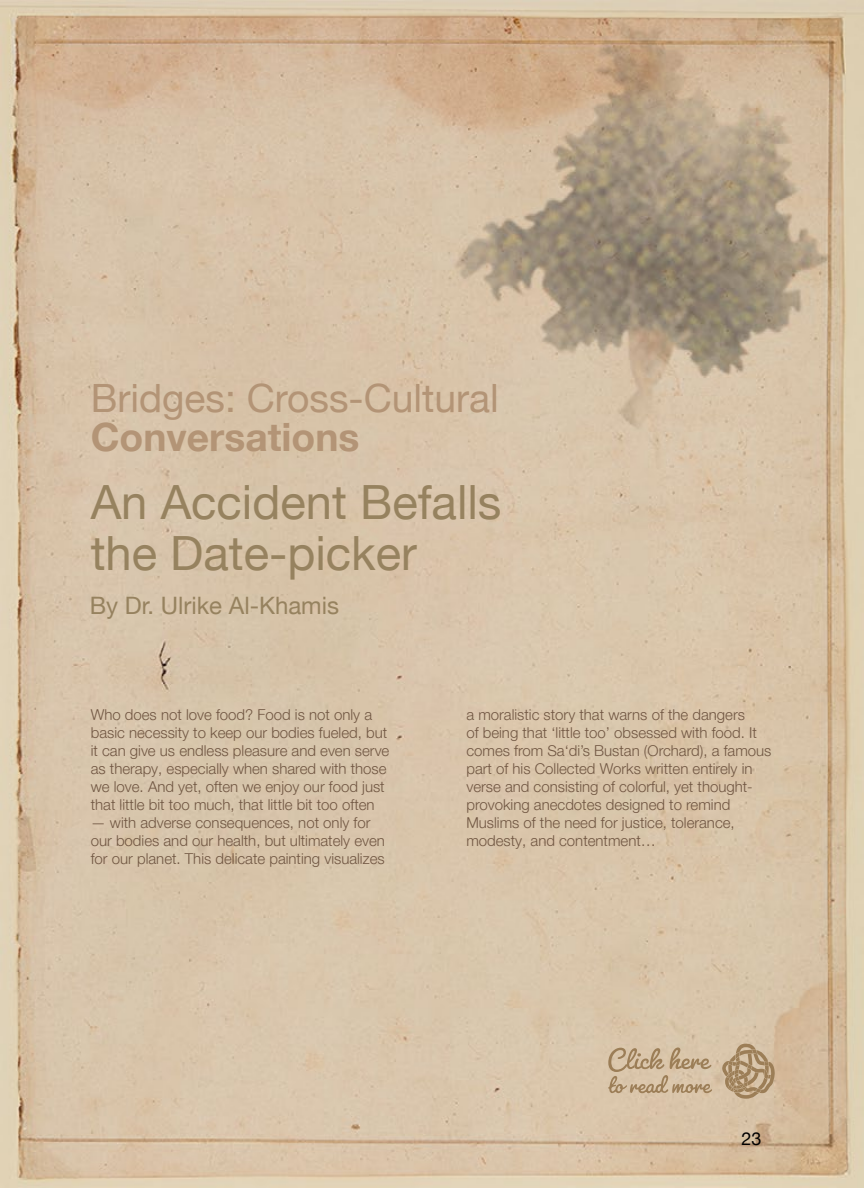
<style>
.page{position:relative;width:864px;height:1188px;background:#fff}
.page>*{position:absolute;margin:0;border:0;box-sizing:border-box;transform-origin:0 0}
.t1{font:47.25px/51.2px "Helvetica Neue";color:#96825f}
.t2{font:39px "Helvetica Neue";color:#b39476}
.t3{font:700 39px "Helvetica Neue";color:#b39476}
.t4{font:24px "Helvetica Neue";color:#96825f}
.t5{font:18px "Helvetica Neue";color:#000}
.t6{font:300 15px/18px "Helvetica Neue";color:#705642}
</style>
<div class="page">
<img style="left:0;top:0;width:864px;height:1188px">
<svg style="left:722px;top:1044px;width:53px;height:55px;background:#bca383"></svg>
<svg style="left:608px;top:1047px;width:105px;height:46px;background:#c9b293"></svg>
<h2 class="t2" style="left:91px;top:375px;width:410px">Bridges: Cross-Cultural</h2>
<h2 class="t3" style="left:91px;top:406px;width:270px">Conversations</h2>
<h1 class="t1" style="left:91px;top:476px;width:412px">An Accident Befalls the Date-picker</h1>
<h3 class="t4" style="left:90px;top:591px;width:251px">By Dr. Ulrike Al-Khamis</h3>
<p class="t6" style="left:91px;top:705px;width:300px">Who does not love food? Food is not only a basic necessity to keep our bodies fueled, but it can give us endless pleasure and even serve as therapy, especially when shared with those we love. And yet, often we enjoy our food just that little bit too much, that little bit too often</p>
<p class="t6" style="left:91px;top:813px;width:296px">— with adverse consequences, not only for our bodies and our health, but ultimately even for our planet. This delicate painting visualizes</p>
<p class="t6" style="left:466px;top:705px;width:307px">a moralistic story that warns of the dangers<br>of being that ‘little too’ obsessed with food. It comes from Sa‘di’s Bustan (Orchard), a famous part of his Collected Works written entirely in verse and consisting of colorful, yet thought&shy;provoking anecdotes designed to remind Muslims of the need for justice, tolerance, modesty, and contentment…</p>
<p class="t5" style="left:742px;top:1128px;width:22px">23</p>
</div>
